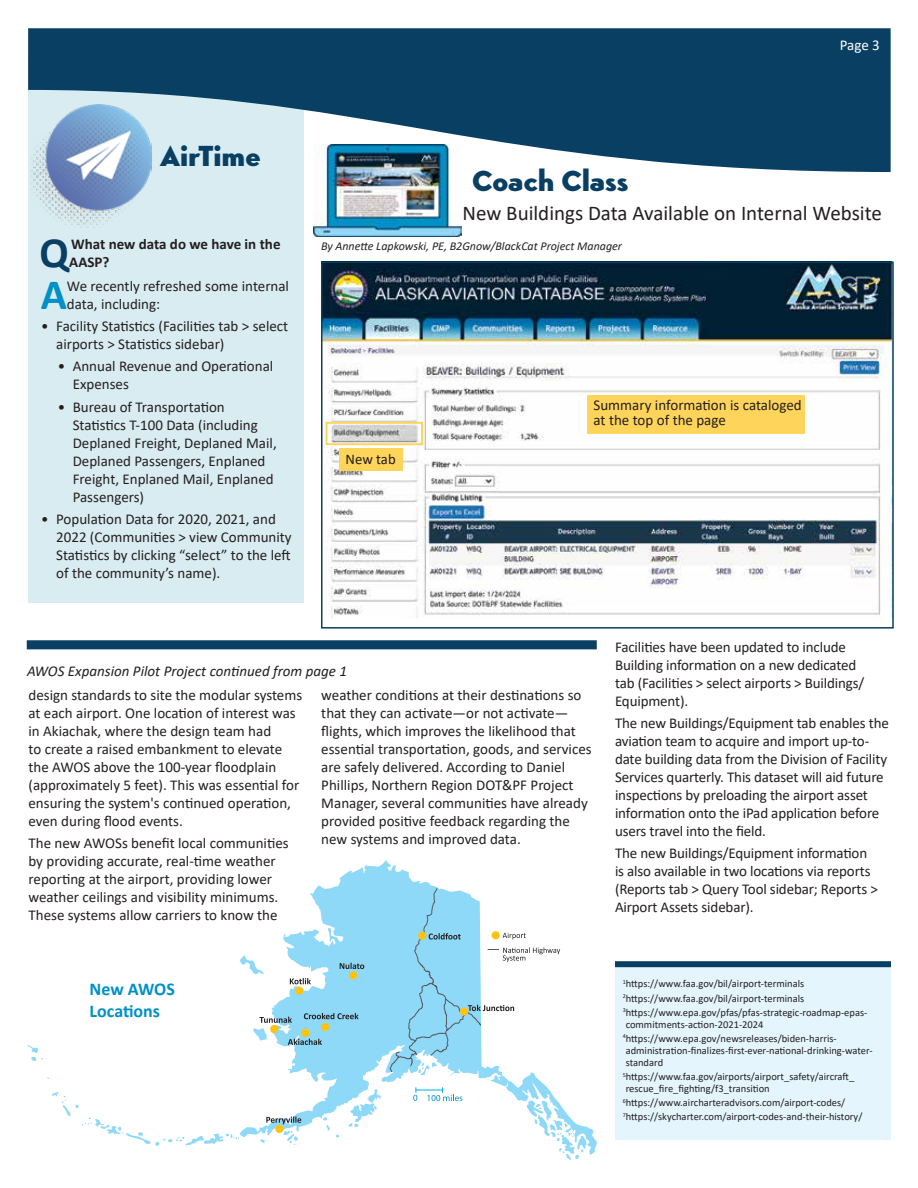
<style>
.page{position:relative;width:918px;height:1188px;background:#fff}
.page>*{position:absolute;margin:0;border:0;box-sizing:border-box;transform-origin:0 0}
.t1{font:700 43.35px "Calibri";color:#083f63}
.t2{font:700 43.35px "Calibri";color:#0090c7}
.t3{font:900 30px "Simplo";color:#083f63}
.t4{font:21px "Calibri";color:#231f20}
.t5{font:700 18px/21.6px "Calibri";color:#0090c7}
.t6{font:15px/18px "Calibri";color:#231f20}
.t7{font:italic 15px "Calibri";color:#231f20}
.t8{font:700 15px/18px "Calibri";color:#231f20}
.t9{font:15px "Calibri";color:#fff}
.t10{font:14.7px "Calibri";letter-spacing:-.005em;color:#231f20}
.t11{font:italic 12px "Calibri";color:#231f20}
.t12{font:10.5px/14.1px "Calibri";color:#231f20}
</style>
<div class="page">
<div style="left:615px;top:964px;width:276px;height:176px;background:#e4f5fd"></div>
<div style="left:28px;top:63px;width:276px;height:540px;background:#d9ecf2"></div>
<img style="left:313px;top:172px;width:149px;height:64px">
<img style="left:30px;top:172px;width:120px;height:56px">
<svg style="left:28px;top:28px;width:863px;height:144px;fill:#083f63"></svg>
<div style="left:27px;top:640px;width:570px;height:9px;background:#083f63"></div>
<div style="left:615px;top:961px;width:276px;height:6px;background:#083f63"></div>
<svg style="left:27px;top:860px;width:570px;height:300px"></svg>
<div style="left:349px;top:971px;width:8px;height:8px;background:#ffc20e;border-radius:50%"></div>
<div style="left:275px;top:1125px;width:8px;height:8px;background:#ffc20e;border-radius:50%"></div>
<svg style="left:266px;top:1116px;width:35px;height:8px"></svg>
<svg style="left:290px;top:978px;width:21px;height:6px"></svg>
<svg style="left:259px;top:1017px;width:33px;height:6px"></svg>
<div style="left:295px;top:987px;width:8px;height:8px;background:#ffc20e;border-radius:50%"></div>
<svg style="left:413px;top:1087px;width:49px;height:14px"></svg>
<div style="left:270px;top:1025px;width:8px;height:8px;background:#ffc20e;border-radius:50%"></div>
<div style="left:301px;top:1029px;width:8px;height:8px;background:#ffc20e;border-radius:50%"></div>
<svg style="left:288px;top:1039px;width:34px;height:6px"></svg>
<svg style="left:340px;top:963px;width:24px;height:6px"></svg>
<div style="left:321px;top:1023px;width:8px;height:8px;background:#ffc20e;border-radius:50%"></div>
<svg style="left:304px;top:1013px;width:55px;height:6px"></svg>
<svg style="left:390px;top:888px;width:170px;height:184px"></svg>
<img style="left:324px;top:265px;width:567px;height:353px">
<div style="left:326px;top:422px;width:97px;height:23px;border:2px solid #ffd45a"></div>
<div style="left:321px;top:262px;width:573px;height:367px;border:2px solid #083f63"></div>
<div style="left:340px;top:448px;width:63px;height:23px;background:#ffd45a"></div>
<div style="left:588px;top:395px;width:217px;height:39px;background:#ffd45a"></div>
<p class="t9" style="left:840px;top:35px;width:42px">Page 3</p>
<h2 class="t3" style="left:160px;top:138px;width:102px">AirTime</h2>
<h1 class="t1" style="left:40px;top:222px;width:31px">Q</h1>
<p class="t8" style="left:69px;top:235px;width:213px">What new data do we have in the<br>AASP?</p>
<h1 class="t2" style="left:41px;top:264px;width:28px">A</h1>
<p class="t6" style="left:67px;top:276px;width:224px">We recently refreshed some internal data, including:</p>
<p class="t6" style="left:56px;top:317px;width:234px;text-indent:-15px">• Facility Statistics (Facilities tab &gt; select airports &gt; Statistics sidebar)</p>
<p class="t6" style="left:73px;top:357px;width:202px;text-indent:-15px">• Annual Revenue and Operational<br>Expenses</p>
<p class="t6" style="left:73px;top:397px;width:206px;text-indent:-15px">• Bureau of Transportation<br>Statistics T-100 Data (including<br>Deplaned Freight, Deplaned Mail,<br>Deplaned Passengers, Enplaned<br>Freight, Enplaned Mail, Enplaned<br>Passengers)</p>
<p class="t6" style="left:56px;top:510px;width:237px;text-indent:-15px">• Population Data for 2020, 2021, and 2022 (Communities &gt; view Community Statistics by clicking “select” to the left of the community’s name).</p>
<h2 class="t3" style="left:472px;top:163px;width:158px">Coach Class</h2>
<h3 class="t4" style="left:463px;top:198px;width:421px">New Buildings Data Available on Internal Website</h3>
<p class="t11" style="left:321px;top:238px;width:303px">By Annette Lapkowski, PE, B2Gnow/BlackCat Project Manager</p>
<p class="t10" style="left:346px;top:449px;width:52px">New tab</p>
<p class="t6" style="left:594px;top:398px;width:210px;line-height:15px">Summary information is cataloged at the top of the page</p>
<p class="t7" style="left:27px;top:660px;width:322px">AWOS Expansion Pilot Project continued from page 1</p>
<p class="t6" style="left:29px;top:685px;width:275px">design standards to site the modular systems at each airport. One location of interest was in Akiachak, where the design team had<br>to create a raised embankment to elevate the AWOS above the 100-year floodplain (approximately 5 feet). This was essential for ensuring the system's continued operation, even during flood events.</p>
<p class="t6" style="left:29px;top:834px;width:262px">The new AWOSs benefit local communities by providing accurate, real-time weather reporting at the airport, providing lower weather ceilings and visibility minimums.<br>These systems allow carriers to know the</p>
<p class="t6" style="left:321px;top:685px;width:272px">weather conditions at their destinations so that they can activate—or not activate— flights, which improves the likelihood that essential transportation, goods, and services are safely delivered. According to Daniel Phillips, Northern Region DOT&amp;PF Project Manager, several communities have already provided positive feedback regarding the new systems and improved data.</p>
<p class="t5" style="left:90px;top:978px;width:87px">New AWOS<br>Locations</p>
<p class="t6" style="left:615px;top:637px;width:251px">Facilities have been updated to include Building information on a new dedicated tab (Facilities &gt; select airports &gt; Buildings/ Equipment).</p>
<p class="t6" style="left:615px;top:714px;width:275px">The new Buildings/Equipment tab enables the aviation team to acquire and import up-to&shy;date building data from the Division of Facility Services quarterly. This dataset will aid future inspections by preloading the airport asset information onto the iPad application before users travel into the field.</p>
<p class="t6" style="left:615px;top:844px;width:264px">The new Buildings/Equipment information is also available in two locations via reports (Reports tab &gt; Query Tool sidebar; Reports &gt; Airport Assets sidebar).</p>
<p class="t12" style="left:623px;top:977px;width:246px"><sup>1</sup>https://www.faa.gov/bil/airport-terminals<br><sup>2</sup>https://www.faa.gov/bil/airport-terminals<br><sup>3</sup>https://www.epa.gov/pfas/pfas-strategic-roadmap-epas-</p>
<p class="t12" style="left:623px;top:1017px;width:216px">commitments-action-2021-2024<br><sup>4</sup>https://www.epa.gov/newsreleases/biden-harris-</p>
<p class="t12" style="left:626px;top:1044px;width:248px;line-height:12px">administration-finalizes-first-ever-national-drinking-water&shy;standard</p>
<p class="t12" style="left:623px;top:1070px;width:233px;line-height:12px"><sup>5</sup>https://www.faa.gov/airports/airport_safety/aircraft_ rescue_fire_fighting/f3_transition</p>
<p class="t12" style="left:623px;top:1095px;width:241px"><sup>6</sup>https://www.aircharteradvisors.com/airport-codes/<br><sup>7</sup>https://skycharter.com/airport-codes-and-their-history/</p>
</div>
